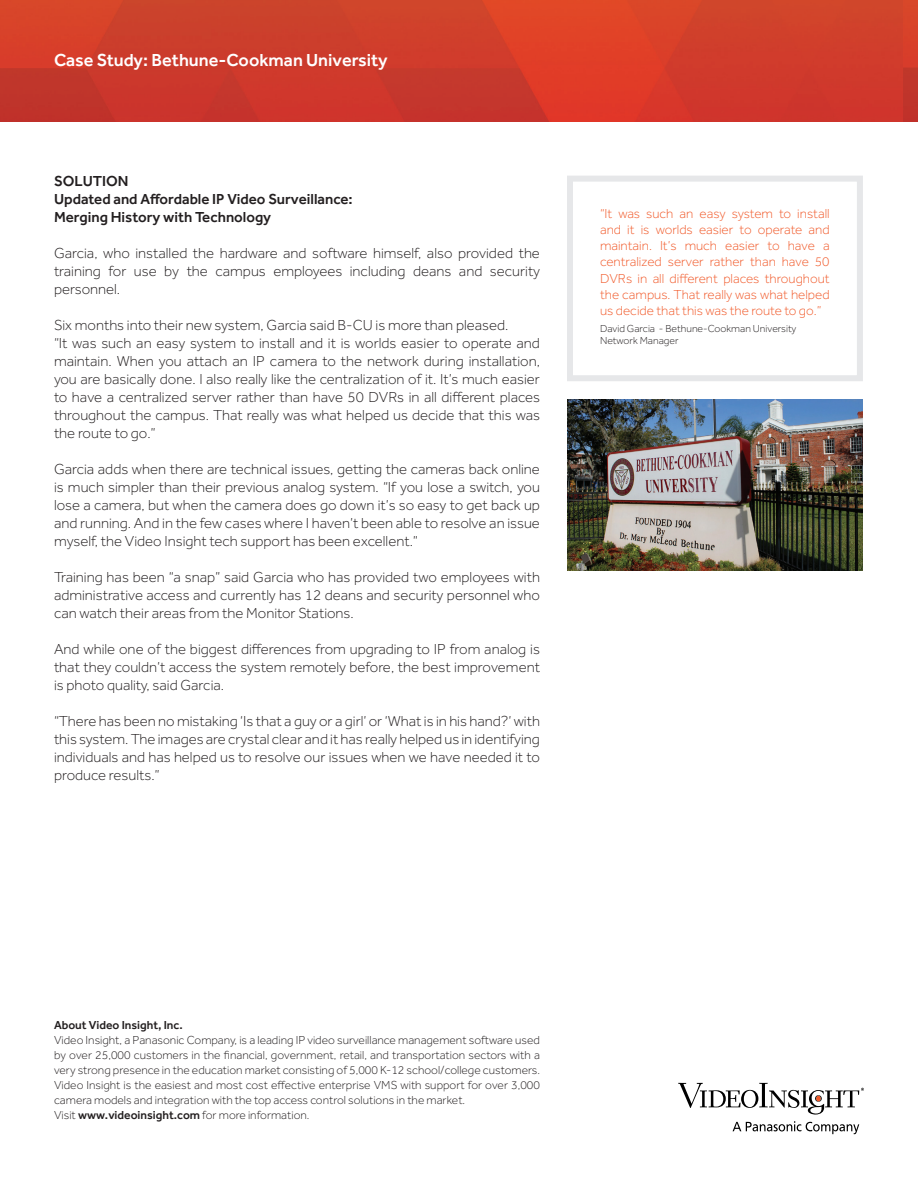
<style>
.page{position:relative;width:918px;height:1188px;background:#fff}
.page>*{position:absolute;margin:0;border:0;box-sizing:border-box;transform-origin:0 0}
.t1{font:500 18px "Effra";color:#fff}
.t2{font:300 15px/18px "Effra";color:#231f20;text-align:justify}
.t3{font:500 15px/18px "Effra";color:#231f20}
.t4{font:300 13.5px/16.2px "Effra";color:#f15929;text-align:justify}
.t5{font:300 12px/15px "Effra";color:#231f20}
.t6{font:500 12px "Effra";color:#231f20}
.t7{font:300 10.5px/12.6px "Effra";color:#231f20}
.s1{font-weight:500}
</style>
<div class="page">
<img style="left:0;top:0;width:918px;height:122px">
<svg style="left:678px;top:1083px;width:186px;height:32px"></svg>
<svg style="left:733px;top:1121px;width:126px;height:13px"></svg>
<img style="left:903px;top:0;width:15px;height:121px">
<div style="left:567px;top:176px;width:296px;height:205px;border:6px solid #e6e7e9"></div>
<img style="left:567px;top:399px;width:296px;height:172px">
<p class="t1" style="left:54px;top:49px;width:335px">Case Study: Bethune-Cookman University</p>
<p class="t3" style="left:54px;top:172px;width:300px">SOLUTION<br>Updated and Affordable IP Video Surveillance:<br>Merging History with Technology</p>
<p class="t2" style="left:54px;top:244px;width:488px">Garcia, who installed the hardware and software himself, also provided the training for use by the campus employees including deans and security personnel.</p>
<p class="t2" style="left:54px;top:316px;width:488px;text-align:left">Six months into their new system, Garcia said B-CU is more than pleased.<br>“It was such an easy system to install and it is worlds easier to operate and maintain. When you attach an IP camera to the network during installation, you are basically done. I also really like the centralization of it. It’s much easier to have a centralized server rather than have 50 DVRs in all different places throughout the campus. That really was what helped us decide that this was the route to go.”</p>
<p class="t2" style="left:54px;top:460px;width:488px">Garcia adds when there are technical issues, getting the cameras back online is much simpler than their previous analog system. “If you lose a switch, you lose a camera, but when the camera does go down it’s so easy to get back up and running. And in the few cases where I haven’t been able to resolve an issue myself, the Video Insight tech support has been excellent.”</p>
<p class="t2" style="left:54px;top:568px;width:487px">Training has been “a snap” said Garcia who has provided two employees with administrative access and currently has 12 deans and security personnel who can watch their areas from the Monitor Stations.</p>
<p class="t2" style="left:54px;top:640px;width:488px">And while one of the biggest differences from upgrading to IP from analog is that they couldn’t access the system remotely before, the best improvement is photo quality, said Garcia.</p>
<p class="t2" style="left:54px;top:712px;width:488px">“There has been no mistaking ‘Is that a guy or a girl’ or ‘What is in his hand?’ with this system. The images are crystal clear and it has really helped us in identifying individuals and has helped us to resolve our issues when we have needed it to produce results.”</p>
<p class="t4" style="left:600px;top:205px;width:231px">“It was such an easy system to install and it is worlds easier to operate and maintain. It’s much easier to have a centralized server rather than have 50<br>DVRs in all different places throughout the campus. That really was what helped us decide that this was the route to go.”</p>
<p class="t7" style="left:600px;top:322px;width:198px">David Garcia - Bethune-Cookman University<br>Network Manager</p>
<p class="t6" style="left:54px;top:1018px;width:130px">About Video Insight, Inc.</p>
<p class="t5" style="left:54px;top:1032px;width:488px">Video Insight, a Panasonic Company, is a leading IP video surveillance management software used by over 25,000 customers in the financial, government, retail, and transportation sectors with a very strong presence in the education market consisting of 5,000 K-12 school/college customers.<br>Video Insight is the easiest and most cost effective enterprise VMS with support for over 3,000 camera models and integration with the top access control solutions in the market.<br>Visit <span class="s1">www.videoinsight.com</span> for more information.</p>
</div>
